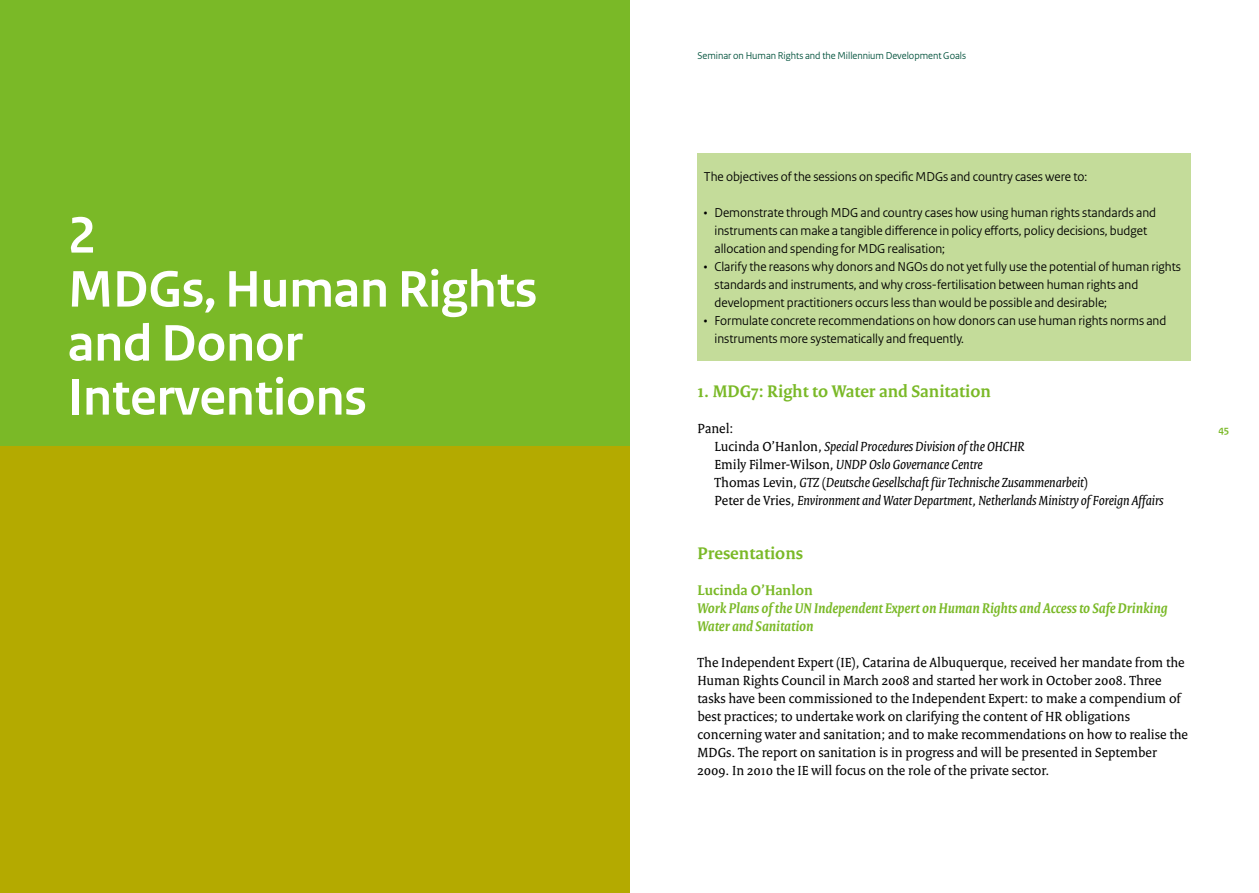
<style>
.page{position:relative;width:1259px;height:893px;background:#fff}
.page>*{position:absolute;margin:0;border:0;box-sizing:border-box;transform-origin:0 0}
.t1{font:700 54px/54px "Rijksoverheid Sans";color:#fff}
.t2{font:700 18px "Rijksoverheid Serif";color:#7ab927}
.t3{font:italic 700 15px/18px "Rijksoverheid Serif";color:#7ab927}
.t4{font:700 15px "Rijksoverheid Serif";color:#7ab927}
.t5{font:14.25px/18px "Rijksoverheid Serif";color:#000}
.t6{font:italic 14.25px/18px "Rijksoverheid Serif";color:#000}
.t7{font:13.5px/18px "Rijksoverheid Sans";color:#000}
.t8{font:10.5px "Rijksoverheid Sans";color:#00513b}
.t9{font:700 10.5px "Rijksoverheid Sans";color:#7ab927}
.s1{font-style:normal}
</style>
<div class="page">
<div style="left:0;top:0;width:629px;height:446px;background:#7ab927"></div>
<div style="left:0;top:446px;width:629px;height:447px;background:#b4aa00"></div>
<div style="left:697px;top:153px;width:494px;height:208px;background:#c4dc9a"></div>
<h1 class="t1" style="left:68px;top:209px;width:471px">2<br>MDGs, Human Rights and Donor<br>Interventions</h1>
<p class="t8" style="left:697px;top:49px;width:270px">Seminar on Human Rights and the Millennium Development Goals</p>
<p class="t7" style="left:704px;top:167px;width:385px">The objectives of the sessions on specific MDGs and country cases were to:</p>
<p class="t7" style="left:714px;top:203px;width:443px;text-indent:-11px">• Demonstrate through MDG and country cases how using human rights standards and instruments can make a tangible difference in policy efforts, policy decisions, budget allocation and spending for MDG realisation;</p>
<p class="t7" style="left:714px;top:257px;width:468px;text-indent:-11px">• Clarify the reasons why donors and NGOs do not yet fully use the potential of human rights standards and instruments, and why cross-fertilisation between human rights and development practitioners occurs less than would be possible and desirable;</p>
<p class="t7" style="left:714px;top:311px;width:453px;text-indent:-11px">• Formulate concrete recommendations on how donors can use human rights norms and instruments more systematically and frequently.</p>
<h2 class="t2" style="left:697px;top:380px;width:295px">1. MDG7: Right to Water and Sanitation</h2>
<p class="t6" style="left:714px;top:419px;width:450px;text-indent:-17px"><span class="s1">Panel:<br>Lucinda O’Hanlon,</span> Special Procedures Division of the OHCHR<br><span class="s1">Emily Filmer-Wilson,</span> UNDP Oslo Governance Centre<br><span class="s1">Thomas Levin,</span> GTZ <span class="s1">(</span>Deutsche Gesellschaft für Technische Zusammenarbeit<span class="s1">)<br>Peter de Vries,</span> Environment and Water Department, Netherlands Ministry of Foreign Affairs</p>
<h2 class="t2" style="left:697px;top:542px;width:107px">Presentations</h2>
<p class="t4" style="left:697px;top:581px;width:117px">Lucinda O’Hanlon</p>
<p class="t3" style="left:697px;top:599px;width:471px">Work Plans of the UN Independent Expert on Human Rights and Access to Safe Drinking<br>Water and Sanitation</p>
<p class="t5" style="left:697px;top:653px;width:492px">The Independent Expert (IE), Catarina de Albuquerque, received her mandate from the Human Rights Council in March 2008 and started her work in October 2008. Three tasks have been commissioned to the Independent Expert: to make a compendium of best practices; to undertake work on clarifying the content of HR obligations concerning water and sanitation; and to make recommendations on how to realise the MDGs. The report on sanitation is in progress and will be presented in September 2009. In 2010 the IE will focus on the role of the private sector.</p>
<p class="t9" style="left:1218px;top:423px;width:12px">45</p>
</div>
